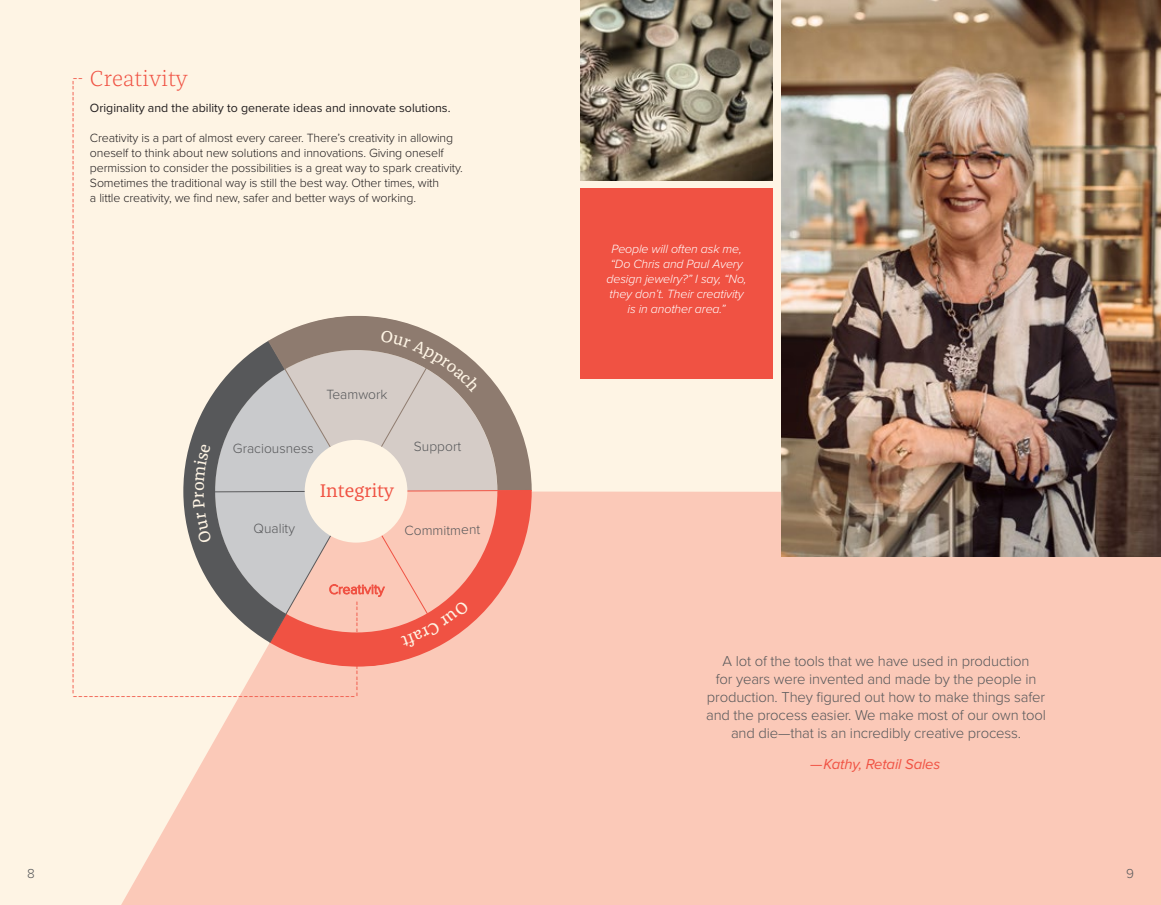
<style>
.page{position:relative;width:1161px;height:905px;background:#fff}
.page>*{position:absolute;margin:0;border:0;box-sizing:border-box;transform-origin:0 0}
.t1{font:300 22.5px "Franziska Pro";color:#f05243}
.t2{font:19.05px "Franziska Pro";color:#f05243}
.t3{font:15px "Minion Pro";color:#f05243}
.t4{font:300 14.85px/18px "Proxima Nova";letter-spacing:-.01em;color:#57585a;text-align:center}
.t5{font:italic 14.85px "Proxima Nova";letter-spacing:-.01em;color:#f05243}
.t6{font:300 13.8px "Proxima Nova";letter-spacing:-.005em;color:#57585a}
.t7{font:300 13.5px "Proxima Nova";color:#57585a}
.t8{font:300 12.3px/15px "Proxima Nova";letter-spacing:-.01em;color:#231f20}
.t9{font:italic 300 12.3px/15px "Proxima Nova";letter-spacing:-.01em;color:#fff;text-align:center}
.t10{font:12.3px "Proxima Nova";color:#231f20}
</style>
<div class="page">
<div style="left:0;top:0;width:1161px;height:904px;background:#fef4e4"></div>
<svg style="left:122px;top:491px;width:1039px;height:413px;background:#fbccbb"></svg>
<img style="left:782px;top:0;width:379px;height:557px">
<img style="left:580px;top:0;width:193px;height:180px">
<div style="left:580px;top:188px;width:193px;height:190px;background:#f05243"></div>
<svg style="left:292px;top:316px;width:131px;height:13px;fill:#8e7b6f"></svg>
<svg style="left:269px;top:647px;width:263px;height:20px;background:#f69989"></svg>
<svg style="left:183px;top:329px;width:350px;height:318px"></svg>
<h1 class="t1" style="left:90px;top:64px;width:100px">Creativity</h1>
<p class="t10" style="left:90px;top:101px;width:362px">Originality and the ability to generate ideas and innovate solutions.</p>
<p class="t8" style="left:90px;top:131px;width:375px">Creativity is a part of almost every career. There’s creativity in allowing oneself to think about new solutions and innovations. Giving oneself permission to consider the possibilities is a great way to spark creativity.<br>Sometimes the traditional way is still the best way. Other times, with<br>a little creativity, we find new, safer and better ways of working.</p>
<p class="t3" style="left:73px;top:67px;width:12px">--</p>
<p class="t3" style="left:85px;top:80px;width:616px;rotate:90deg">-------------------------------------------------------------------------------------------------------------------</p>
<p class="t6" style="left:326px;top:386px;width:63px">Teamwork</p>
<p class="t6" style="left:233px;top:440px;width:82px">Graciousness</p>
<p class="t6" style="left:414px;top:438px;width:49px">Support</p>
<h2 class="t2" style="left:320px;top:478px;width:76px">Integrity</h2>
<p class="t6" style="left:254px;top:520px;width:43px">Quality</p>
<p class="t6" style="left:405px;top:521px;width:77px">Commitment</p>
<p class="t3" style="left:346px;top:696px;width:98px;rotate:-90deg">------------------</p>
<p class="t3" style="left:72px;top:685px;width:285px">-----------------------------------------------------</p>
<p class="t9" style="left:607px;top:241px;width:142px">People will often ask me, “Do Chris and Paul Avery design jewelry?” I say, “No, they don’t. Their creativity is in another area.”</p>
<p class="t4" style="left:706px;top:652px;width:341px">A lot of the tools that we have used in production<br>for years were invented and made by the people in production. They figured out how to make things safer and the process easier. We make most of our own tool and die—that is an incredibly creative process.</p>
<p class="t5" style="left:810px;top:754px;width:132px">—Kathy, Retail Sales</p>
<p class="t7" style="left:27px;top:865px;width:9px">8</p>
<p class="t7" style="left:1126px;top:865px;width:9px">9</p>
</div>
